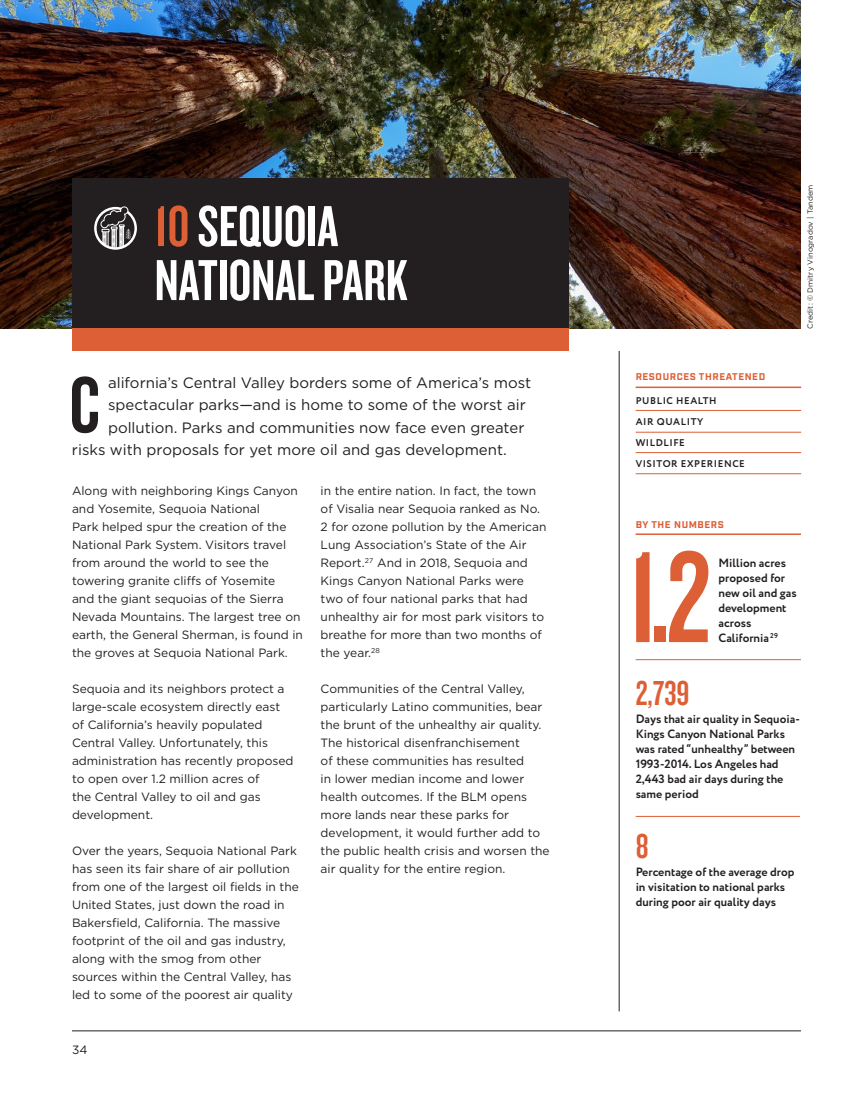
<style>
.page{position:relative;width:864px;height:1116px;background:#fff}
.page>*{position:absolute;margin:0;border:0;box-sizing:border-box;transform-origin:0 0}
.t1{font:135px "Knockout HTF48 Featherweight";color:#dd5f36}
.BODY_INTRO{font:79.35px "Bebas Neue";color:#231f20}
.t2{font:60px/54px "Knockout HTF48 Featherweight";color:#fff}
.Sidebar_Copy{font:36px "Knockout HTF48 Featherweight";color:#dd5f36}
.BODY_INTRO-2{font:15px "Gotham";color:#231f20}
.t3{font:12px/18px "Gotham";color:#231f20}
.Sidebar_Copy-2{font:700 12px/15px "Circe";color:#231f20}
.Resources_Threatened{font:700 9.75px "Circe";letter-spacing:.06em;color:#231f20}
.t4{font:700 9.75px "Industry";letter-spacing:.06em;color:#dd5f36}
.Photo_Captions{font:7.5px "Gotham";letter-spacing:.005em;color:#231f20}
.t5{font:900 5.7px "Gotham";color:#fff}
.s1{color:#dd5f36}
</style>
<div class="page">
<hr style="left:72px;top:1031px;width:729px;height:1px;background:#231f20">
<img style="left:0;top:0;width:801px;height:328px">
<div style="left:72px;top:178px;width:496px;height:150px;background:#231f20"></div>
<hr style="left:636px;top:659px;width:165px;height:1px;background:#dd5f36">
<hr style="left:636px;top:816px;width:164px;height:1px;background:#dd5f36">
<svg style="left:95px;top:208px;width:41px;height:40px"></svg>
<div style="left:94px;top:207px;width:43px;height:43px;border:2px solid #fff;border-radius:50%"></div>
<svg style="left:101px;top:206px;width:30px;height:43px"></svg>
<div style="left:72px;top:328px;width:496px;height:23px;background:#dd5f36"></div>
<hr style="left:619px;top:351px;width:1px;height:660px;background:#231f20">
<hr style="left:636px;top:387px;width:165px;height:1px;background:#dd5f36">
<hr style="left:636px;top:533px;width:165px;height:2px;background:#dd5f36">
<hr style="left:636px;top:410px;width:165px;height:1px;background:#dd5f36">
<hr style="left:636px;top:432px;width:165px;height:1px;background:#dd5f36">
<hr style="left:636px;top:473px;width:165px;height:1px;background:#dd5f36">
<hr style="left:636px;top:452px;width:165px;height:1px;background:#dd5f36">
<h3 class="t2" style="left:155px;top:200px;width:255px"><span class="s1">10</span> SEQUOIA<br>NATIONAL PARK</h3>
<p class="t5" style="left:230px;top:219px;width:5px">$</p>
<p class="t5" style="left:241px;top:224px;width:5px">$</p>
<p class="t5" style="left:251px;top:230px;width:5px">$</p>
<p class="BODY_INTRO" style="left:70px;top:362px;width:32px">C</p>
<p class="BODY_INTRO-2" style="left:108px;top:374px;width:425px">alifornia’s Central Valley borders some of America’s most</p>
<p class="BODY_INTRO-2" style="left:108px;top:396px;width:419px">spectacular parks—and is home to some of the worst air</p>
<p class="BODY_INTRO-2" style="left:108px;top:419px;width:418px">pollution. Parks and communities now face even greater</p>
<p class="BODY_INTRO-2" style="left:72px;top:441px;width:436px">risks with proposals for yet more oil and gas development.</p>
<p class="t3" style="left:72px;top:481px;width:232px">Along with neighboring Kings Canyon and Yosemite, Sequoia National<br>Park helped spur the creation of the National Park System. Visitors travel from around the world to see the towering granite cliffs of Yosemite<br>and the giant sequoias of the Sierra Nevada Mountains. The largest tree on earth, the General Sherman, is found in the groves at Sequoia National Park.</p>
<p class="t3" style="left:72px;top:679px;width:223px">Sequoia and its neighbors protect a large-scale ecosystem directly east of California’s heavily populated<br>Central Valley. Unfortunately, this administration has recently proposed to open over 1.2 million acres of<br>the Central Valley to oil and gas development.</p>
<p class="t3" style="left:72px;top:841px;width:228px">Over the years, Sequoia National Park has seen its fair share of air pollution from one of the largest oil fields in the United States, just down the road in Bakersfield, California. The massive footprint of the oil and gas industry, along with the smog from other sources within the Central Valley, has led to some of the poorest air quality</p>
<p class="t3" style="left:72px;top:1041px;width:17px">34</p>
<p class="t3" style="left:321px;top:481px;width:227px">in the entire nation. In fact, the town of Visalia near Sequoia ranked as No.<br>2 for ozone pollution by the American Lung Association’s State of the Air Report.<sup>27</sup> And in 2018, Sequoia and Kings Canyon National Parks were two of four national parks that had unhealthy air for most park visitors to breathe for more than two months of the year.<sup>28</sup></p>
<p class="t3" style="left:321px;top:679px;width:231px">Communities of the Central Valley, particularly Latino communities, bear the brunt of the unhealthy air quality.<br>The historical disenfranchisement<br>of these communities has resulted<br>in lower median income and lower health outcomes. If the BLM opens more lands near these parks for development, it would further add to the public health crisis and worsen the air quality for the entire region.</p>
<h6 class="t4" style="left:636px;top:371px;width:131px">RESOURCES THREATENED</h6>
<p class="Resources_Threatened" style="left:636px;top:394px;width:82px">PUBLIC HEALTH</p>
<p class="Resources_Threatened" style="left:636px;top:415px;width:69px">AIR QUALITY</p>
<p class="Resources_Threatened" style="left:636px;top:436px;width:51px">WILDLIFE</p>
<p class="Resources_Threatened" style="left:636px;top:457px;width:111px">VISITOR EXPERIENCE</p>
<p class="Photo_Captions" style="left:806px;top:328px;width:145px;rotate:-90deg">Credit: © Dmitry Vinogradov | Tandem</p>
<h6 class="t4" style="left:636px;top:518px;width:90px">BY THE NUMBERS</h6>
<p class="t1" style="left:628px;top:530px;width:84px">1.2</p>
<p class="Sidebar_Copy-2" style="left:718px;top:556px;width:80px">Million acres proposed for new oil and gas development across<br>California <sup>29</sup></p>
<p class="Sidebar_Copy" style="left:636px;top:675px;width:55px">2,739</p>
<p class="Sidebar_Copy-2" style="left:636px;top:712px;width:166px">Days that air quality in Sequoia-<br>Kings Canyon National Parks was rated “unhealthy” between<br>1993-2014. Los Angeles had<br>2,443 bad air days during the same period</p>
<p class="Sidebar_Copy" style="left:636px;top:828px;width:14px">8</p>
<p class="Sidebar_Copy-2" style="left:636px;top:865px;width:160px">Percentage of the average drop in visitation to national parks during poor air quality days</p>
</div>
